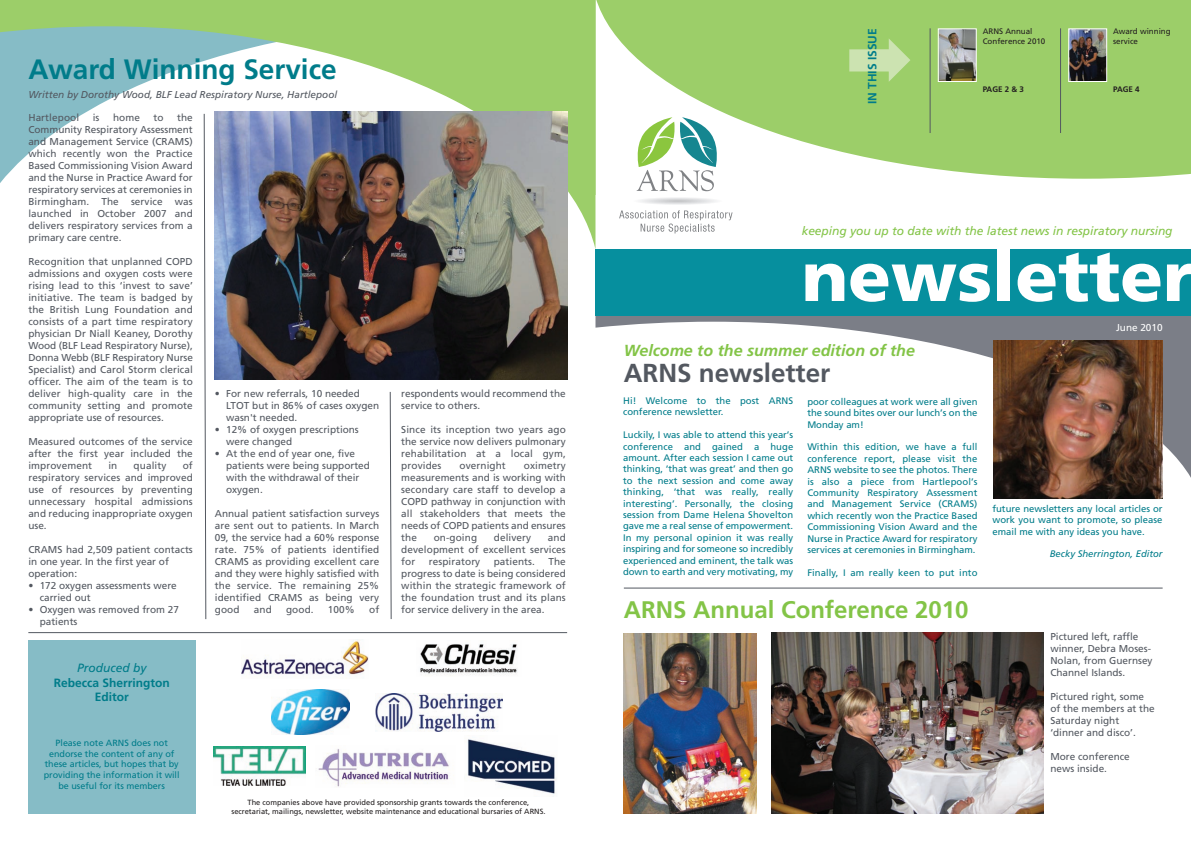
<style>
.page{position:relative;width:1191px;height:842px;background:#fff}
.page>*{position:absolute;margin:0;border:0;box-sizing:border-box;transform-origin:0 0}
.t1{font:900 70px "Frutiger";color:#fff}
.t2{font:700 28px "Frutiger";color:#007c8a}
.t3{font:700 26px "Frutiger";color:#535860}
.t4{font:700 24px "Frutiger";color:#83c447}
.t5{font:italic 700 16px "Frutiger";color:#83c447}
.t6{font:italic 12px "Frutiger";color:#83c447}
.t7{font:700 12px/14.4px "Frutiger";color:#007c8a;text-align:center}
.t8{font:italic 12px "Frutiger";color:#007c8a}
.t9{font:10px/12px "Frutiger";color:#535860}
.t10{font:italic 10px "Frutiger";color:#535860}
.t11{font:10px "Frutiger";color:#fff}
.t12{font:9.5px/11.4px "Frutiger";color:#007c8a;text-align:justify}
.t13{font:italic 9.5px "Frutiger";color:#007c8a}
.t14{font:9px/10.8px "Frutiger";color:#007c8a;text-align:center}
.t15{font:8px/9.6px "Frutiger";color:#231f20}
.t16{font:700 8px "Frutiger";color:#231f20}
.t17{font:7.5px/9px "Frutiger";color:#231f20;text-align:center}
</style>
<div class="page">
<svg style="left:595px;top:316px;width:596px;height:162px"></svg>
<div style="left:595px;top:249px;width:596px;height:67px;background:#068f9e"></div>
<svg style="left:595px;top:0;width:596px;height:210px;fill:#9cce69"></svg>
<svg style="left:628px;top:196px;width:98px;height:9px"></svg>
<svg style="left:634px;top:117px;width:86px;height:74px"></svg>
<svg style="left:619px;top:210px;width:113px;height:23px"></svg>
<svg style="left:849px;top:38px;width:61px;height:44px;background:#b4d88d"></svg>
<hr style="left:929px;top:28px;width:1px;height:105px;background:#535860">
<hr style="left:1060px;top:28px;width:1px;height:105px;background:#535860">
<img style="left:939px;top:30px;width:35px;height:50px">
<div style="left:937px;top:28px;width:39px;height:54px;border:1px solid #fff"></div>
<img style="left:1070px;top:30px;width:35px;height:50px">
<div style="left:1068px;top:28px;width:39px;height:54px;border:1px solid #fff"></div>
<svg style="left:0;top:0;width:595px;height:249px"></svg>
<svg style="left:203px;top:113px;width:4px;height:507px"></svg>
<svg style="left:389px;top:391px;width:3px;height:228px"></svg>
<hr style="left:28px;top:632px;width:539px;height:1px;background:#535860">
<img style="left:241px;top:640px;width:128px;height:35px">
<img style="left:420px;top:644px;width:97px;height:32px">
<svg style="left:271px;top:697px;width:79px;height:28px"></svg>
<img style="left:272px;top:689px;width:77px;height:45px">
<img style="left:375px;top:693px;width:128px;height:39px">
<img style="left:213px;top:747px;width:92px;height:38px">
<img style="left:467px;top:739px;width:89px;height:55px">
<img style="left:993px;top:340px;width:170px;height:159px">
<div style="left:28px;top:640px;width:168px;height:174px;background:#86bcc6"></div>
<img style="left:318px;top:749px;width:132px;height:38px">
<img style="left:214px;top:112px;width:353px;height:268px">
<img style="left:624px;top:634px;width:133px;height:180px">
<img style="left:771px;top:633px;width:272px;height:181px">
<hr style="left:624px;top:588px;width:538px;height:1px;background:#535860">
<h2 class="t2" style="left:28px;top:58px;width:310px">Award Winning Service</h2>
<p class="t10" style="left:28px;top:90px;width:310px">Written by Dorothy Wood, BLF Lead Respiratory Nurse, Hartlepool</p>
<p class="t9" style="left:28px;top:113px;width:166px;text-align:justify;text-indent:149px">the Community Respiratory Assessment and Management Service (CRAMS) which recently won the Practice Based Commissioning Vision Award and the Nurse in Practice Award for respiratory services at ceremonies in Birmingham. The service was launched in October 2007 and delivers respiratory services from a primary care centre.</p>
<p class="t9" style="left:28px;top:257px;width:166px;text-align:justify">Recognition that unplanned COPD admissions and oxygen costs were rising lead to this ‘invest to save’ initiative. The team is badged by the British Lung Foundation and consists of a part time respiratory physician Dr Niall Keaney, Dorothy Wood (BLF Lead Respiratory Nurse), Donna Webb (BLF Respiratory Nurse Specialist) and Carol Storm clerical officer. The aim of the team is to deliver high-quality care in the community setting and promote appropriate use of resources.</p>
<p class="t9" style="left:28px;top:437px;width:166px;text-align:justify">Measured outcomes of the service after the first year included the improvement</p>
<p class="t9" style="left:28px;top:113px;width:52px">Hartlepool</p>
<p class="t9" style="left:93px;top:113px;width:8px">is</p>
<p class="t9" style="left:113px;top:113px;width:28px">home</p>
<p class="t9" style="left:153px;top:113px;width:12px">to</p>
<p class="t9" style="left:28px;top:461px;width:166px;text-align:justify;text-indent:154px">of respiratory services and improved use of resources by preventing unnecessary hospital admissions and reducing inappropriate oxygen use.</p>
<p class="t9" style="left:28px;top:545px;width:166px">CRAMS had 2,509 patient contacts in one year. In the first year of operation:</p>
<p class="t9" style="left:40px;top:581px;width:139px;text-indent:-11px">• 172 oxygen assessments were carried out</p>
<p class="t9" style="left:40px;top:605px;width:141px;text-indent:-11px">• Oxygen was removed from 27 patients</p>
<p class="t9" style="left:108px;top:461px;width:10px">in</p>
<p class="t9" style="left:134px;top:461px;width:34px">quality</p>
<p class="t8" style="left:77px;top:663px;width:71px">Produced by</p>
<p class="t7" style="left:54px;top:676px;width:117px">Rebecca Sherrington<br>Editor</p>
<p class="t14" style="left:44px;top:738px;width:137px">Please note ARNS does not endorse the content of any of these articles, but hopes that by providing the information it will be useful for its members</p>
<p class="t9" style="left:226px;top:389px;width:155px;text-indent:-11px">• For new referrals, 10 needed<br>LTOT but in 86% of cases oxygen wasn't needed.</p>
<p class="t9" style="left:226px;top:425px;width:134px;text-indent:-11px">• 12% of oxygen prescriptions were changed</p>
<p class="t9" style="left:226px;top:449px;width:145px;text-indent:-11px">• At the end of year one, five patients were being supported with the withdrawal of their oxygen.</p>
<p class="t9" style="left:215px;top:509px;width:166px;text-align:justify">Annual patient satisfaction surveys are sent out to patients. In March 09, the service had a 60% response rate. 75% of patients identified CRAMS as providing excellent care and they were highly satisfied with the service. The remaining 25% identified CRAMS as being very good</p>
<p class="t9" style="left:254px;top:605px;width:19px">and</p>
<p class="t9" style="left:286px;top:605px;width:29px">good.</p>
<p class="t9" style="left:328px;top:605px;width:28px">100%</p>
<p class="t9" style="left:369px;top:605px;width:12px">of</p>
<p class="t9" style="left:401px;top:389px;width:166px">respondents would recommend the service to others.</p>
<p class="t9" style="left:401px;top:425px;width:166px;text-align:justify">Since its inception two years ago the service now delivers pulmonary rehabilitation at a local gym, provides</p>
<p class="t9" style="left:459px;top:461px;width:48px">overnight</p>
<p class="t9" style="left:401px;top:461px;width:166px;text-align:justify;text-indent:123px">oximetry measurements and is working with secondary care staff to develop a COPD pathway in conjunction with all stakeholders that meets the needs of COPD patients and ensures the</p>
<p class="t9" style="left:401px;top:533px;width:166px;text-align:justify;text-indent:146px">and development of excellent services for</p>
<p class="t9" style="left:434px;top:533px;width:45px">on-going</p>
<p class="t9" style="left:494px;top:533px;width:39px">delivery</p>
<p class="t9" style="left:401px;top:557px;width:166px;text-align:justify;text-indent:147px">The progress to date is being considered within the strategic framework of the foundation trust and its plans for service delivery in the area.</p>
<p class="t9" style="left:429px;top:557px;width:53px">respiratory</p>
<p class="t9" style="left:494px;top:557px;width:43px">patients.</p>
<p class="t17" style="left:231px;top:798px;width:315px">The companies above have provided sponsorship grants towards the conference, secretariat, mailings, newsletter, website maintenance and educational bursaries of ARNS.</p>
<p class="t7" style="left:866px;top:104px;width:77px;rotate:-90deg">IN THIS ISSUE</p>
<p class="t15" style="left:982px;top:27px;width:64px">ARNS Annual<br>Conference 2010</p>
<p class="t16" style="left:982px;top:86px;width:43px">PAGE 2 &amp; 3</p>
<p class="t15" style="left:1113px;top:27px;width:59px">Award winning service</p>
<p class="t16" style="left:1113px;top:86px;width:28px">PAGE 4</p>
<p class="t6" style="left:801px;top:226px;width:372px">keeping you up to date with the latest news in respiratory nursing</p>
<h1 class="t1" style="left:801px;top:248px;width:394px">newsletter</h1>
<h3 class="t5" style="left:624px;top:343px;width:292px">Welcome to the summer edition of the</h3>
<h3 class="t3" style="left:624px;top:363px;width:208px">ARNS newsletter</h3>
<p class="t12" style="left:807px;top:396px;width:172px">poor colleagues at work were all given the sound bites over our lunch’s on the Monday am!</p>
<p class="t12" style="left:807px;top:442px;width:172px">Within this edition, we have a full conference report, please visit the ARNS website to see the photos. There is also a piece from Hartlepool’s Community Respiratory Assessment and Management Service (CRAMS) which recently won the Practice Based Commissioning Vision Award and the Nurse in Practice Award for respiratory services at ceremonies in Birmingham.</p>
<p class="t12" style="left:807px;top:567px;width:172px">Finally, I am really keen to put into</p>
<p class="t12" style="left:623px;top:396px;width:172px">Hi! Welcome to the post ARNS conference newsletter.</p>
<p class="t12" style="left:623px;top:430px;width:172px">Luckily, I was able to attend this year’s conference and gained a huge amount. After each session I came out thinking, ‘that was great’ and then go to the next session and come away thinking, ‘that was really, really interesting’. Personally, the closing session from Dame Helena Shovelton gave me a real sense of empowerment.<br>In my personal opinion it was really inspiring and for someone so incredibly experienced and eminent, the talk was down to earth and very motivating, my</p>
<h3 class="t4" style="left:624px;top:600px;width:346px">ARNS Annual Conference 2010</h3>
<p class="t11" style="left:1116px;top:323px;width:48px">June 2010</p>
<p class="t12" style="left:992px;top:503px;width:172px">future newsletters any local articles or work you want to promote, so please email me with any ideas you have.</p>
<p class="t13" style="left:1049px;top:550px;width:114px">Becky Sherrington, Editor</p>
<p class="t9" style="left:1050px;top:631px;width:104px">Pictured left, raffle winner, Debra Moses-<br>Nolan, from Guernsey<br>Channel Islands.</p>
<p class="t9" style="left:1050px;top:691px;width:106px">Pictured right, some of the members at the<br>Saturday night ‘dinner and disco’.</p>
<p class="t9" style="left:1050px;top:751px;width:81px">More conference news inside.</p>
</div>
